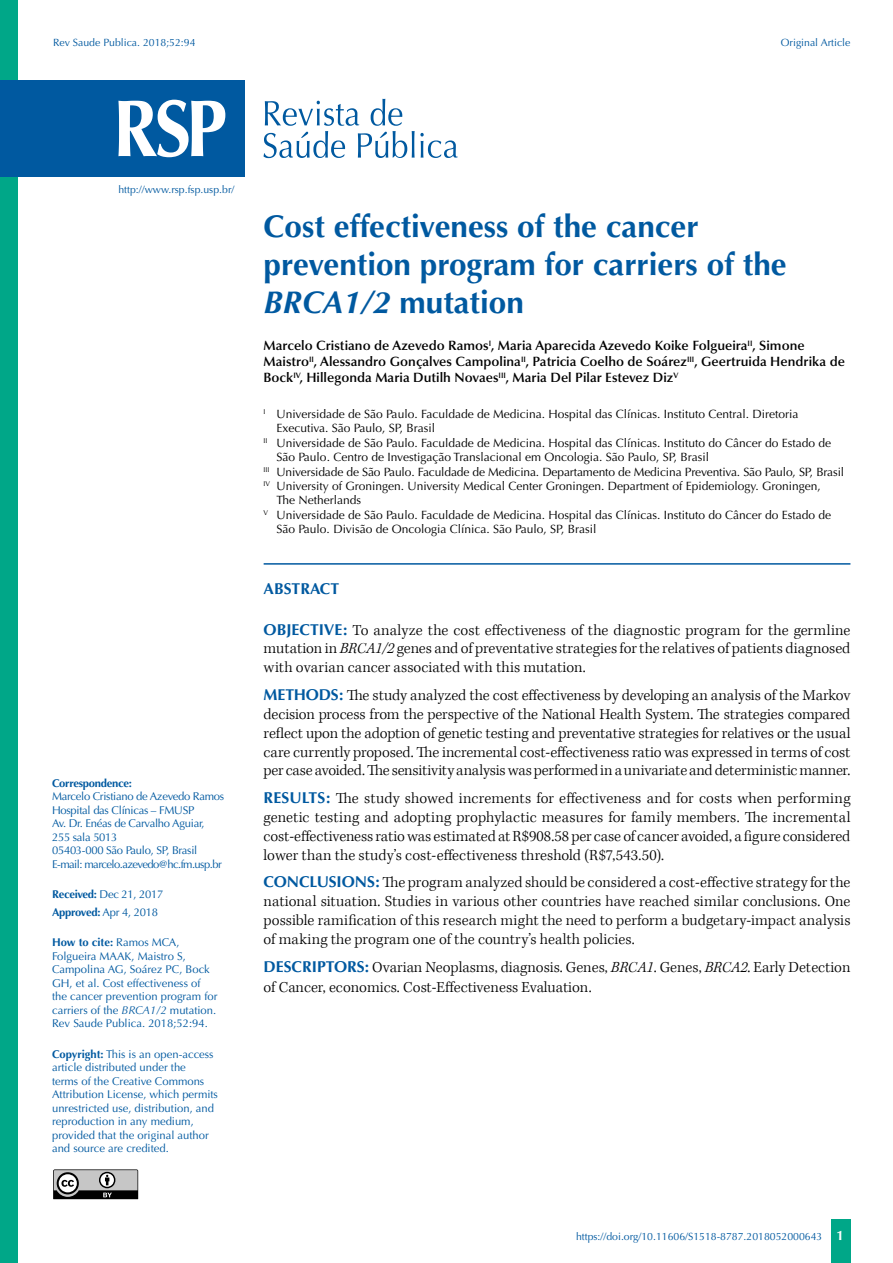
<style>
.page{position:relative;width:893px;height:1263px;background:#fff}
.page>*{position:absolute;margin:0;border:0;box-sizing:border-box;transform-origin:0 0}
.t1{font:700 31.5px/37.8px "Optima";color:#0059a0}
.t2{font:300 15.75px/18.9px "Kepler Std";color:#000;text-align:justify}
.t3{font:700 15.75px "Optima";color:#0059a0}
.t4{font:600 13.5px/16.2px "Optima";color:#000}
.t5{font:12px "Optima";color:#000}
.t6{font:11.25px/13.5px "Optima";color:#0059a0}
.t7{font:11.25px/13.5px "Optima";letter-spacing:-.025em;color:#0059a0}
.t8{font:700 11.25px "Optima";letter-spacing:-.025em;color:#0059a0}
.t9{font:10.5px "Optima";color:#0059a0}
.s1{font-weight:700}
.s2{font-style:italic}
.s3{font-family:"Optima";font-weight:700;color:#0059a0}
.s4{font-weight:700;font-size:13.5px;color:#fff}
</style>
<div class="page">
<div style="left:831px;top:1220px;width:20px;height:43px;background:#00a788"></div>
<svg style="left:53px;top:1169px;width:85px;height:30px"></svg>
<div style="left:0;top:0;width:18px;height:1263px;background:#00a788"></div>
<hr style="left:264px;top:563px;width:586px;height:2px;background:#0059a0">
<svg style="left:263px;top:99px;width:195px;height:59px"></svg>
<div style="left:0;top:80px;width:244px;height:96px;background:#0059a0"></div>
<svg style="left:118px;top:100px;width:107px;height:57px"></svg>
<p class="t9" style="left:53px;top:36px;width:144px">Rev Saude Publica. 2018;52:94</p>
<p class="t9" style="left:781px;top:36px;width:71px">Original Article</p>
<p class="t9" style="left:118px;top:183px;width:117px">http://www.rsp.fsp.usp.br/</p>
<p class="t8" style="left:52px;top:776px;width:81px">Correspondence:</p>
<p class="t7" style="left:52px;top:790px;width:174px">Marcelo Cristiano de Azevedo Ramos<br>Hospital das Clínicas – FMUSP<br>Av. Dr. Enéas de Carvalho Aguiar,<br>255 sala 5013<br>05403-000 São Paulo, SP, Brasil<br>E-mail: marcelo.azevedo@hc.fm.usp.br</p>
<p class="t7" style="left:52px;top:886px;width:113px;line-height:17.7px"><span class="s1">Received:</span> Dec 21, 2017<br><span class="s1">Approved:</span> Apr 4, 2018</p>
<p class="t6" style="left:52px;top:936px;width:167px"><span class="s1">How to cite:</span> Ramos MCA,<br>Folgueira MAAK, Maistro S,<br>Campolina AG, Soárez PC, Bock<br>GH, et al. Cost effectiveness of the cancer prevention program for carriers of the <span class="s2">BRCA1/2</span> mutation.<br>Rev Saude Publica. 2018;52:94.</p>
<p class="t6" style="left:52px;top:1047px;width:167px"><span class="s1">Copyright:</span> This is an open-access article distributed under the<br>terms of the Creative Commons<br>Attribution License, which permits unrestricted use, distribution, and reproduction in any medium, provided that the original author and source are credited.</p>
<h1 class="t1" style="left:264px;top:208px;width:524px">Cost effectiveness of the cancer prevention program for carriers of the<br><span class="s2">BRCA1/2</span> mutation</h1>
<p class="t4" style="left:264px;top:337px;width:583px">Marcelo Cristiano de Azevedo Ramos<sup>I</sup>, Maria Aparecida Azevedo Koike Folgueira<sup>II</sup>, Simone<br>Maistro<sup>II</sup>, Alessandro Gonçalves Campolina<sup>II</sup>, Patricia Coelho de Soárez<sup>III</sup>, Geertruida Hendrika de<br>Bock<sup>IV</sup>, Hillegonda Maria Dutilh Novaes<sup>III</sup>, Maria Del Pilar Estevez Diz<sup>V</sup></p>
<p class="t5" style="left:264px;top:407px;width:536px"><sup>I</sup> Universidade de São Paulo. Faculdade de Medicina. Hospital das Clínicas. Instituto Central. Diretoria</p>
<p class="t5" style="left:276px;top:421px;width:160px">Executiva. São Paulo, SP, Brasil</p>
<p class="t5" style="left:264px;top:436px;width:569px"><sup>II</sup> Universidade de São Paulo. Faculdade de Medicina. Hospital das Clínicas. Instituto do Câncer do Estado de</p>
<p class="t5" style="left:276px;top:450px;width:434px">São Paulo. Centro de Investigação Translacional em Oncologia. São Paulo, SP, Brasil</p>
<p class="t5" style="left:264px;top:465px;width:582px"><sup>III</sup> Universidade de São Paulo. Faculdade de Medicina. Departamento de Medicina Preventiva. São Paulo, SP, Brasil</p>
<p class="t5" style="left:264px;top:479px;width:559px"><sup>IV</sup> University of Groningen. University Medical Center Groningen. Department of Epidemiology. Groningen,</p>
<p class="t5" style="left:276px;top:493px;width:86px">The Netherlands</p>
<p class="t5" style="left:264px;top:508px;width:569px"><sup>V</sup> Universidade de São Paulo. Faculdade de Medicina. Hospital das Clínicas. Instituto do Câncer do Estado de</p>
<p class="t5" style="left:276px;top:522px;width:322px">São Paulo. Divisão de Oncologia Clínica. São Paulo, SP, Brasil</p>
<p class="t3" style="left:264px;top:580px;width:77px">ABSTRACT</p>
<p class="t2" style="left:264px;top:621px;width:588px"><span class="s3">OBJECTIVE:</span> To analyze the cost effectiveness of the diagnostic program for the germline mutation in <span class="s2">BRCA1/2</span> genes and of preventative strategies for the relatives of patients diagnosed with ovarian cancer associated with this mutation.</p>
<p class="t2" style="left:264px;top:686px;width:588px"><span class="s3">METHODS:</span> The study analyzed the cost effectiveness by developing an analysis of the Markov decision process from the perspective of the National Health System. The strategies compared reflect upon the adoption of genetic testing and preventative strategies for relatives or the usual care currently proposed. The incremental cost-effectiveness ratio was expressed in terms of cost per case avoided. The sensitivity analysis was performed in a univariate and deterministic manner.</p>
<p class="t2" style="left:264px;top:789px;width:588px"><span class="s3">RESULTS:</span> The study showed increments for effectiveness and for costs when performing genetic testing and adopting prophylactic measures for family members. The incremental cost-effectiveness ratio was estimated at R$908.58 per case of cancer avoided, a figure considered lower than the study’s cost-effectiveness threshold (R$7,543.50).</p>
<p class="t2" style="left:264px;top:873px;width:588px"><span class="s3">CONCLUSIONS:</span> The program analyzed should be considered a cost-effective strategy for the national situation. Studies in various other countries have reached similar conclusions. One possible ramification of this research might the need to perform a budgetary-impact analysis of making the program one of the country’s health policies.</p>
<p class="t2" style="left:264px;top:958px;width:588px;line-height:19.8px"><span class="s3">DESCRIPTORS:</span> Ovarian Neoplasms, diagnosis. Genes, <span class="s2">BRCA1</span>. Genes, <span class="s2">BRCA2</span>. Early Detection of Cancer, economics. Cost-Effectiveness Evaluation.</p>
<p class="t9" style="left:576px;top:1230px;width:269px">https://doi.org/10.11606/S1518-8787.2018052000643 <span class="s4">1</span></p>
</div>
